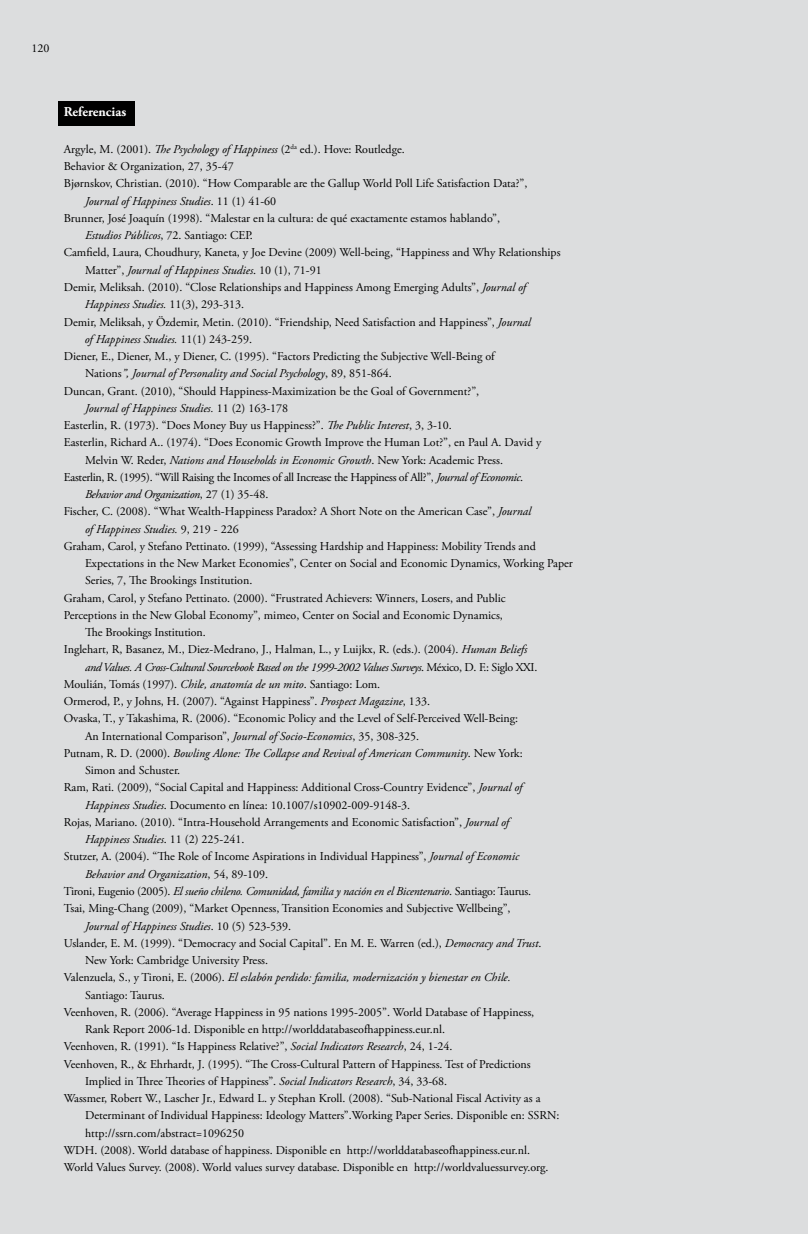
<style>
.page{position:relative;width:808px;height:1234px;background:#fff}
.page>*{position:absolute;margin:0;border:0;box-sizing:border-box;transform-origin:0 0}
.t1{font:700 13.5px "Adobe Garamond Pro";color:#fff}
.t2{font:12px "Adobe Garamond Pro";color:#000}
.t3{font:italic 12px "Adobe Garamond Pro";color:#000}
.t4{font:italic 12px "Adobe Garamond Pro";letter-spacing:-.025em;color:#000}
.t5{font:italic 12px "Adobe Garamond Pro";letter-spacing:-.02em;color:#000}
.t6{font:12px "Adobe Garamond Pro";letter-spacing:-.025em;color:#000}
.s1{font-style:italic}
.s2{font-style:normal}
</style>
<div class="page">
<div style="left:0;top:0;width:808px;height:1233px;background:#dcddde"></div>
<div style="left:58px;top:101px;width:76px;height:25px;background:#000"></div>
<p class="t2" style="left:31px;top:41px;width:20px">120</p>
<p class="t1" style="left:64px;top:104px;width:64px">Referencias</p>
<p class="t2" style="left:64px;top:142px;width:343px">Argyle, M. (2001). <span class="s1">The Psychology of Happiness</span> (2<sup>da</sup> ed.). Hove: Routledge.</p>
<p class="t2" style="left:64px;top:159px;width:172px">Behavior &amp; Organization, 27, 35-47</p>
<p class="t2" style="left:64px;top:176px;width:465px">Bjørnskov, Christian. (2010). “How Comparable are the Gallup World Poll Life Satisfaction Data?”,</p>
<p class="t3" style="left:85px;top:194px;width:193px">Journal of Happiness Studies<span class="s2">. 11 (1) 41-60</span></p>
<p class="t2" style="left:64px;top:211px;width:438px">Brunner, José Joaquín (1998). “Malestar en la cultura: de qué exactamente estamos hablando”,</p>
<p class="t2" style="left:85px;top:228px;width:169px"><span class="s1">Estudios Públicos</span>, 72. Santiago: CEP.</p>
<p class="t2" style="left:64px;top:245px;width:498px">Camfield, Laura, Choudhury, Kaneta, y Joe Devine (2009) Well-being, “Happiness and Why Relationships</p>
<p class="t3" style="left:85px;top:263px;width:238px"><span class="s2">Matter”,</span> Journal of Happiness Studies<span class="s2">. 10 (1), 71-91</span></p>
<p class="t2" style="left:64px;top:280px;width:464px">Demir, Meliksah. (2010). “Close Relationships and Happiness Among Emerging Adults”, <span class="s1">Journal of</span></p>
<p class="t3" style="left:85px;top:297px;width:161px">Happiness Studies. <span class="s2">11(3), 293-313.</span></p>
<p class="t2" style="left:64px;top:314px;width:469px">Demir, Meliksah, y Özdemir, Metin. (2010). “Friendship, Need Satisfaction and Happiness”, <span class="s1">Journal</span></p>
<p class="t3" style="left:85px;top:332px;width:169px">of Happiness Studies. <span class="s2">11(1) 243-259.</span></p>
<p class="t2" style="left:64px;top:349px;width:432px">Diener, E., Diener, M., y Diener, C. (1995). “Factors Predicting the Subjective Well-Being of</p>
<p class="t3" style="left:85px;top:366px;width:308px"><span class="s2">Nations</span>”, Journal of Personality and Social Psychology<span class="s2">, 89, 851-864.</span></p>
<p class="t2" style="left:64px;top:383px;width:417px">Duncan, Grant. (2010), “Should Happiness-Maximization be the Goal of Government?”,</p>
<p class="t3" style="left:85px;top:400px;width:205px">Journal of Happiness Studies. <span class="s2">11 (2) 163-178</span></p>
<p class="t2" style="left:64px;top:418px;width:390px">Easterlin, R. (1973). “Does Money Buy us Happiness?”. <span class="s1">The Public Interest</span>, 3, 3-10.</p>
<p class="t2" style="left:64px;top:435px;width:479px">Easterlin, Richard A.. (1974). “Does Economic Growth Improve the Human Lot?”, en Paul A. David y</p>
<p class="t2" style="left:85px;top:452px;width:419px">Melvin W. Reder, <span class="s1">Nations and Households in Economic Growth</span>. New York: Academic Press.</p>
<p class="t6" style="left:64px;top:469px;width:461px">Easterlin, R. (1995). “Will Raising the Incomes of all Increase the Happiness of All?”, <span class="s1">Journal of Economic</span>.</p>
<p class="t4" style="left:85px;top:487px;width:185px">Behavior and Organization<span class="s2">, 27 (1) 35-48.</span></p>
<p class="t2" style="left:64px;top:504px;width:469px">Fischer, C. (2008). “What Wealth-Happiness Paradox? A Short Note on the American Case”, <span class="s1">Journal</span></p>
<p class="t3" style="left:85px;top:521px;width:155px">of Happiness Studies. <span class="s2">9, 219 - 226</span></p>
<p class="t2" style="left:64px;top:538px;width:474px">Graham, Carol, y Stefano Pettinato. (1999), “Assessing Hardship and Happiness: Mobility Trends and</p>
<p class="t2" style="left:85px;top:556px;width:489px">Expectations in the New Market Economies”, Center on Social and Economic Dynamics, Working Paper</p>
<p class="t2" style="left:85px;top:573px;width:169px">Series, 7, The Brookings Institution.</p>
<p class="t2" style="left:64px;top:590px;width:443px">Graham, Carol, y Stefano Pettinato. (2000). “Frustrated Achievers: Winners, Losers, and Public</p>
<p class="t2" style="left:64px;top:607px;width:441px">Perceptions in the New Global Economy”, mimeo, Center on Social and Economic Dynamics,</p>
<p class="t2" style="left:85px;top:625px;width:122px">The Brookings Institution.</p>
<p class="t2" style="left:64px;top:642px;width:465px">Inglehart, R, Basanez, M., Diez-Medrano, J., Halman, L., y Luijkx, R. (eds.). (2004). <span class="s1">Human Beliefs</span></p>
<p class="t4" style="left:85px;top:659px;width:454px">and Values. A Cross-Cultural Sourcebook Based on the 1999-2002 Values Surveys<span class="s2">. México, D. F.: Siglo XXI.</span></p>
<p class="t2" style="left:64px;top:676px;width:318px">Moulián, Tomás (1997). <span class="s1">Chile, anatomía de un mito</span>. Santiago: Lom.</p>
<p class="t2" style="left:64px;top:694px;width:368px">Ormerod, P., y Johns, H. (2007). “Against Happiness”. <span class="s1">Prospect Magazine</span>, 133.</p>
<p class="t2" style="left:64px;top:711px;width:456px">Ovaska, T., y Takashima, R. (2006). “Economic Policy and the Level of Self-Perceived Well-Being:</p>
<p class="t2" style="left:85px;top:728px;width:336px">An International Comparison”, <span class="s1">Journal of Socio-Economics</span>, 35, 308-325.</p>
<p class="t3" style="left:64px;top:745px;width:460px"><span class="s2">Putnam, R. D. (2000).</span> Bowling Alone: The Collapse and Revival of American Community<span class="s2">. New York:</span></p>
<p class="t2" style="left:85px;top:763px;width:97px">Simon and Schuster.</p>
<p class="t2" style="left:64px;top:780px;width:460px">Ram, Rati. (2009), “Social Capital and Happiness: Additional Cross-Country Evidence”, <span class="s1">Journal of</span></p>
<p class="t2" style="left:85px;top:797px;width:327px"><span class="s1">Happiness Studies</span>. Documento en línea: 10.1007/s10902-009-9148-3.</p>
<p class="t2" style="left:64px;top:814px;width:447px">Rojas, Mariano. (2010). “Intra-Household Arrangements and Economic Satisfaction”, <span class="s1">Journal of</span></p>
<p class="t3" style="left:85px;top:832px;width:161px">Happiness Studies<span class="s2">. 11 (2) 225-241.</span></p>
<p class="t2" style="left:64px;top:849px;width:457px">Stutzer, A. (2004). “The Role of Income Aspirations in Individual Happiness”, <span class="s1">Journal of Economic</span></p>
<p class="t3" style="left:85px;top:866px;width:185px">Behavior and Organization<span class="s2">, 54, 89-109.</span></p>
<p class="t5" style="left:64px;top:883px;width:469px"><span class="s2">Tironi, Eugenio (2005).</span> El sueño chileno. Comunidad, familia y nación en el Bicentenario<span class="s2">. Santiago: Taurus.</span></p>
<p class="t2" style="left:64px;top:901px;width:448px">Tsai, Ming-Chang (2009), “Market Openness, Transition Economies and Subjective Wellbeing”,</p>
<p class="t3" style="left:85px;top:918px;width:208px">Journal of Happiness Studies<span class="s2">. 10 (5) 523-539.</span></p>
<p class="t2" style="left:64px;top:935px;width:479px">Uslander, E. M. (1999). “Democracy and Social Capital”. En M. E. Warren (ed.), <span class="s1">Democracy and Trust</span>.</p>
<p class="t2" style="left:85px;top:952px;width:185px">New York: Cambridge University Press.</p>
<p class="t3" style="left:64px;top:970px;width:448px"><span class="s2">Valenzuela, S., y Tironi, E. (2006).</span> El eslabón perdido: familia, modernización y bienestar en Chile.</p>
<p class="t2" style="left:85px;top:987px;width:81px">Santiago: Taurus.</p>
<p class="t2" style="left:64px;top:1004px;width:472px">Veenhoven, R. (2006). “Average Happiness in 95 nations 1995-2005”. World Database of Happiness,</p>
<p class="t2" style="left:85px;top:1021px;width:361px">Rank Report 2006-1d. Disponible en http://worlddatabaseofhappiness.eur.nl.</p>
<p class="t2" style="left:64px;top:1039px;width:390px">Veenhoven, R. (1991). “Is Happiness Relative?”, <span class="s1">Social Indicators Research</span>, 24, 1-24.</p>
<p class="t2" style="left:64px;top:1056px;width:468px">Veenhoven, R., &amp; Ehrhardt, J. (1995). “The Cross-Cultural Pattern of Happiness. Test of Predictions</p>
<p class="t2" style="left:85px;top:1073px;width:364px">Implied in Three Theories of Happiness”. <span class="s1">Social Indicators Research</span>, 34, 33-68.</p>
<p class="t2" style="left:64px;top:1090px;width:478px">Wassmer, Robert W., Lascher Jr., Edward L. y Stephan Kroll. (2008). “Sub-National Fiscal Activity as a</p>
<p class="t2" style="left:85px;top:1107px;width:476px">Determinant of Individual Happiness: Ideology Matters”.Working Paper Series. Disponible en: SSRN:</p>
<p class="t2" style="left:85px;top:1125px;width:161px">http://ssrn.com/abstract=1096250</p>
<p class="t2" style="left:64px;top:1142px;width:468px">WDH. (2008). World database of happiness. Disponible en http://worlddatabaseofhappiness.eur.nl.</p>
<p class="t2" style="left:64px;top:1159px;width:486px">World Values Survey. (2008). World values survey database. Disponible en http://worldvaluessurvey.org.</p>
</div>
